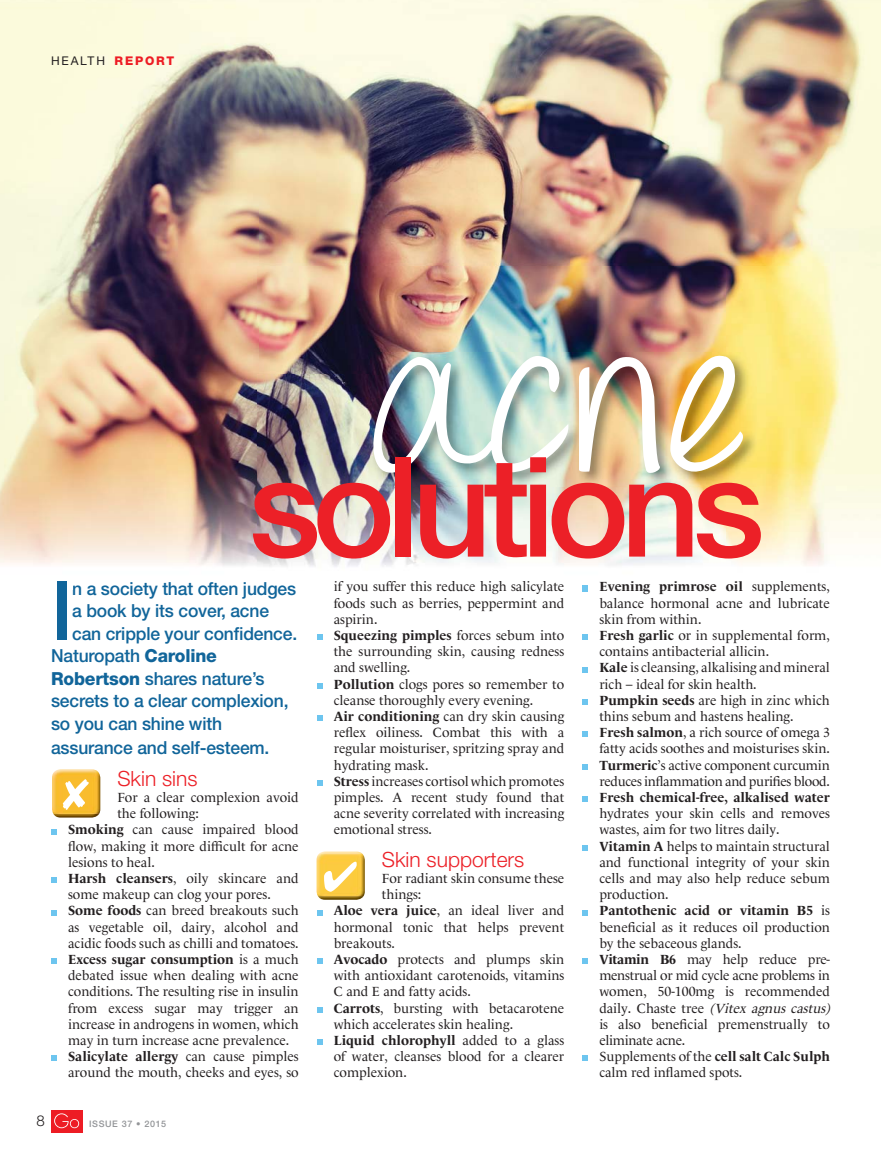
<style>
.page{position:relative;width:881px;height:1161px;background:#fff}
.page>*{position:absolute;margin:0;border:0;box-sizing:border-box;transform-origin:0 0}
.t1{font:500 139.05px "Helvetica Neue";letter-spacing:-.06em;color:#ec2027}
.t2{font:500 81px "Helvetica Neue";color:#11659a}
.t3{font:300 21px "Helvetica Neue";color:#ec2027}
.t4{font:500 18px "Helvetica Neue";letter-spacing:-.01em;color:#11659a}
.t5{font:300 15px "Helvetica Neue";color:#231f20}
.t6{font:13.5px/16.2px "Le Monde Livre";color:#231f20}
.t7{font:700 13.5px "Le Monde Livre";color:#231f20}
.t8{font:12px "Helvetica Neue";letter-spacing:.15em;color:#231f20}
.t9{font:500 9px "Helvetica Neue";letter-spacing:.07em;color:#939598}
.s1{font-weight:800;color:#ed1c24}
.s2{font-weight:400}
.s3{font-weight:700}
.s4{font-style:italic}
.s5{font-weight:800}
</style>
<div class="page">
<div style="left:51px;top:1110px;width:32px;height:22px;background:#ed1c24"></div>
<svg style="left:54px;top:1113px;width:25px;height:15px"></svg>
<svg style="left:51px;top:829px;width:6px;height:5px"></svg>
<svg style="left:51px;top:877px;width:6px;height:6px"></svg>
<svg style="left:51px;top:910px;width:6px;height:5px"></svg>
<svg style="left:51px;top:958px;width:6px;height:6px"></svg>
<svg style="left:51px;top:1055px;width:6px;height:6px"></svg>
<svg style="left:317px;top:634px;width:5px;height:6px"></svg>
<svg style="left:317px;top:683px;width:5px;height:5px"></svg>
<svg style="left:317px;top:715px;width:5px;height:6px"></svg>
<svg style="left:317px;top:780px;width:5px;height:6px"></svg>
<svg style="left:317px;top:910px;width:5px;height:5px"></svg>
<svg style="left:317px;top:958px;width:5px;height:6px"></svg>
<svg style="left:317px;top:1007px;width:5px;height:5px"></svg>
<svg style="left:317px;top:1039px;width:5px;height:6px"></svg>
<svg style="left:582px;top:634px;width:5px;height:6px"></svg>
<svg style="left:582px;top:667px;width:5px;height:5px"></svg>
<svg style="left:582px;top:699px;width:5px;height:6px"></svg>
<svg style="left:582px;top:731px;width:5px;height:6px"></svg>
<svg style="left:582px;top:764px;width:5px;height:5px"></svg>
<svg style="left:582px;top:796px;width:5px;height:6px"></svg>
<svg style="left:582px;top:845px;width:5px;height:5px"></svg>
<svg style="left:582px;top:910px;width:5px;height:5px"></svg>
<svg style="left:582px;top:958px;width:5px;height:6px"></svg>
<svg style="left:582px;top:1055px;width:5px;height:6px"></svg>
<img style="left:258px;top:0;width:622px;height:267px">
<img style="left:0;top:0;width:258px;height:582px">
<img style="left:725px;top:267px;width:155px;height:299px">
<img style="left:257px;top:267px;width:468px;height:107px">
<img style="left:257px;top:374px;width:156px;height:208px">
<img style="left:413px;top:486px;width:312px;height:100px">
<svg style="left:57px;top:582px;width:10px;height:8px"></svg>
<img style="left:334px;top:581px;width:230px;height:5px">
<img style="left:587px;top:581px;width:138px;height:5px">
<svg style="left:582px;top:586px;width:6px;height:5px"></svg>
<img style="left:55px;top:769px;width:42px;height:2px">
<img style="left:52px;top:771px;width:48px;height:46px">
<svg style="left:63px;top:779px;width:26px;height:31px"></svg>
<img style="left:320px;top:851px;width:41px;height:2px">
<img style="left:318px;top:896px;width:45px;height:4px">
<img style="left:316px;top:853px;width:48px;height:43px">
<svg style="left:324px;top:862px;width:32px;height:30px"></svg>
<img style="left:370px;top:353px;width:386px;height:133px">
<img style="left:373px;top:355px;width:370px;height:118px">
<p class="t8" style="left:51px;top:57px;width:125px">HEALTH <span class="s1">REPORT</span></p>
<h1 class="t1" style="left:248px;top:457px;width:517px">solutions</h1>
<h3 class="t4" style="left:72px;top:582px;width:225px">n a society that often judges</h3>
<p class="t6" style="left:333px;top:579px;width:232px">if you suffer this reduce high salicylate</p>
<p class="t7" style="left:599px;top:580px;width:232px">Evening primrose oil <span class="s2">supplements,</span></p>
<h2 class="t2" style="left:51px;top:582px;width:23px">I</h2>
<p class="t6" style="left:333px;top:595px;width:232px">foods such as berries, peppermint and aspirin.<br><span class="s3">Squeezing pimples</span> forces sebum into the surrounding skin, causing redness and swelling.<br><span class="s3">Pollution</span> clogs pores so remember to cleanse thoroughly every evening.<br><span class="s3">Air conditioning</span> can dry skin causing reflex oiliness. Combat this with a regular moisturiser, spritzing spray and hydrating mask.<br><span class="s3">Stress</span> increases cortisol which promotes pimples. A recent study found that acne severity correlated with increasing emotional stress.</p>
<h3 class="t3" style="left:382px;top:852px;width:144px">Skin supporters</h3>
<p class="t6" style="left:382px;top:871px;width:184px">For radiant skin consume these</p>
<p class="t6" style="left:382px;top:887px;width:41px">things:</p>
<p class="t6" style="left:333px;top:903px;width:232px"><span class="s3">Aloe vera juice</span>, an ideal liver and</p>
<p class="t6" style="left:333px;top:919px;width:232px">hormonal tonic that helps prevent</p>
<p class="t6" style="left:333px;top:936px;width:63px">breakouts.</p>
<p class="t6" style="left:333px;top:952px;width:232px"><span class="s3">Avocado</span> protects and plumps skin</p>
<p class="t6" style="left:333px;top:968px;width:232px">with antioxidant carotenoids, vitamins</p>
<p class="t6" style="left:333px;top:984px;width:139px">C and E and fatty acids.</p>
<p class="t6" style="left:333px;top:1000px;width:232px"><span class="s3">Carrots</span>, bursting with betacarotene</p>
<p class="t6" style="left:333px;top:1017px;width:181px">which accelerates skin healing.</p>
<p class="t7" style="left:333px;top:1034px;width:232px">Liquid chlorophyll <span class="s2">added to a glass</span></p>
<p class="t6" style="left:333px;top:1049px;width:232px">of water, cleanses blood for a clearer</p>
<p class="t6" style="left:333px;top:1065px;width:74px">complexion.</p>
<p class="t6" style="left:599px;top:595px;width:232px">balance hormonal acne and lubricate skin from within.<br><span class="s3">Fresh garlic</span> or in supplemental form, contains antibacterial allicin.<br><span class="s3">Kale</span> is cleansing, alkalising and mineral rich – ideal for skin health.<br><span class="s3">Pumpkin seeds</span> are high in zinc which thins sebum and hastens healing.<br><span class="s3">Fresh salmon</span>, a rich source of omega 3 fatty acids soothes and moisturises skin.<br><span class="s3">Turmeric</span>’s active component curcumin reduces inflammation and purifies blood.</p>
<p class="t7" style="left:599px;top:791px;width:232px">Fresh chemical-free, alkalised water</p>
<p class="t6" style="left:599px;top:806px;width:235px">hydrates your skin cells and removes wastes, aim for two litres daily.<br><span class="s3">Vitamin A</span> helps to maintain structural and functional integrity of your skin cells and may also help reduce sebum production.<br><span class="s3">Pantothenic acid or vitamin B5</span> is beneficial as it reduces oil production by the sebaceous glands.<br><span class="s3">Vitamin B6</span> may help reduce pre&shy;menstrual or mid cycle acne problems in women, 50-100mg is recommended d a i l y . C h a s t e t r e e <span class="s4">(Vitex agnus castus) </span>is also beneficial premenstrually to eliminate acne.<br>Supplements of the <span class="s3">cell salt Calc Sulph </span>calm red inflamed spots.</p>
<h3 class="t4" style="left:72px;top:604px;width:198px">a book by its cover, acne</h3>
<h3 class="t4" style="left:72px;top:627px;width:226px">can cripple your confidence.</h3>
<h3 class="t4" style="left:51px;top:649px;width:167px">Naturopath <span class="s5">Caroline</span></h3>
<h3 class="t4" style="left:51px;top:672px;width:215px"><span class="s5">Robertson</span> shares nature’s</h3>
<h3 class="t4" style="left:51px;top:694px;width:239px">secrets to a clear complexion,</h3>
<h3 class="t4" style="left:51px;top:717px;width:172px">so you can shine with</h3>
<h3 class="t4" style="left:51px;top:741px;width:220px">assurance and self-esteem.</h3>
<h3 class="t3" style="left:117px;top:771px;width:82px">Skin sins</h3>
<p class="t6" style="left:117px;top:790px;width:183px">For a clear complexion avoid</p>
<p class="t6" style="left:117px;top:806px;width:83px">the following:</p>
<p class="t6" style="left:68px;top:822px;width:232px"><span class="s3">Smoking</span> can cause impaired blood</p>
<p class="t6" style="left:68px;top:838px;width:232px">flow, making it more difficult for acne</p>
<p class="t6" style="left:68px;top:855px;width:88px">lesions to heal.</p>
<p class="t6" style="left:68px;top:871px;width:232px"><span class="s3">Harsh cleansers</span>, oily skincare and</p>
<p class="t6" style="left:68px;top:887px;width:204px">some makeup can clog your pores.</p>
<p class="t6" style="left:68px;top:903px;width:232px"><span class="s3">Some foods</span> can breed breakouts such</p>
<p class="t6" style="left:68px;top:919px;width:232px">as vegetable oil, dairy, alcohol and</p>
<p class="t6" style="left:68px;top:936px;width:232px">acidic foods such as chilli and tomatoes.</p>
<p class="t7" style="left:68px;top:953px;width:232px">Excess sugar consumption <span class="s2">is a much</span></p>
<p class="t6" style="left:68px;top:968px;width:232px">debated issue when dealing with acne</p>
<p class="t6" style="left:68px;top:984px;width:232px">conditions. The resulting rise in insulin</p>
<p class="t6" style="left:68px;top:1000px;width:232px">from excess sugar may trigger an</p>
<p class="t6" style="left:68px;top:1017px;width:232px">increase in androgens in women, which</p>
<p class="t6" style="left:68px;top:1033px;width:223px">may in turn increase acne prevalence.</p>
<p class="t7" style="left:68px;top:1050px;width:232px">Salicylate allergy <span class="s2">can cause pimples</span></p>
<p class="t6" style="left:68px;top:1065px;width:232px">around the mouth, cheeks and eyes, so</p>
<p class="t5" style="left:36px;top:1116px;width:10px">8</p>
<p class="t9" style="left:89px;top:1120px;width:79px">ISSUE 37 • 2015</p>
</div>
